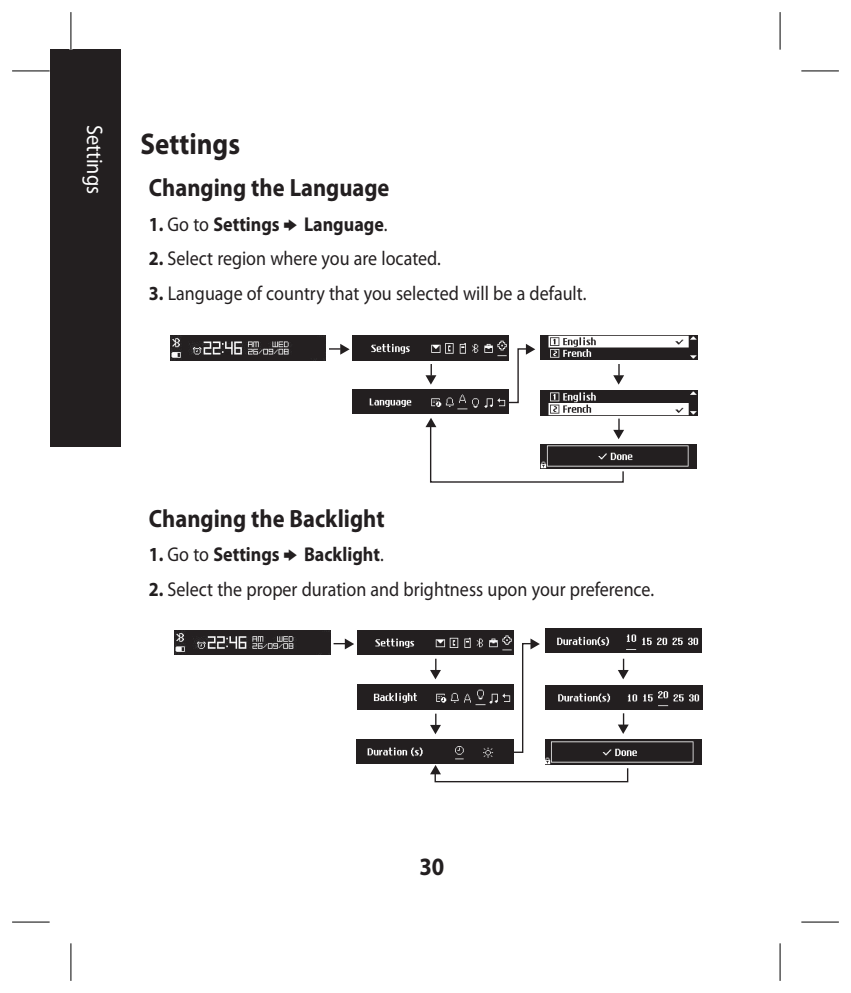
<style>
.page{position:relative;width:851px;height:993px;background:#fff}
.page>*{position:absolute;margin:0;border:0;box-sizing:border-box;transform-origin:0 0}
.t1{font:700 30px "Myriad Pro";color:#231f20;scale:.9 1}
.t2{font:700 25px "Myriad Pro";color:#231f20;scale:.9 1}
.t3{font:22.5px "Myriad Pro";color:#fff;scale:.9 1}
.t4{font:20px "Myriad Pro";color:#231f20;scale:.9 1}
.t5{font:700 20px "Myriad Pro";color:#231f20;scale:.9 1}
.s1{font-weight:400}
.s2{font-family:"Sony PS Arrow";font-weight:400}
.s3{font-weight:700}
</style>
<div class="page">
<div style="left:50px;top:50px;width:70px;height:396px;background:#231f20"></div>
<svg style="left:329px;top:344px;width:20px;height:10px"></svg>
<svg style="left:507px;top:343px;width:28px;height:61px"></svg>
<svg style="left:613px;top:364px;width:11px;height:20px"></svg>
<svg style="left:425px;top:364px;width:11px;height:20px"></svg>
<svg style="left:425px;top:418px;width:199px;height:64px"></svg>
<img style="left:352px;top:335px;width:156px;height:25px">
<img style="left:352px;top:389px;width:156px;height:24px">
<img style="left:540px;top:335px;width:157px;height:25px">
<img style="left:540px;top:390px;width:157px;height:25px">
<img style="left:540px;top:444px;width:156px;height:24px">
<img style="left:171px;top:335px;width:154px;height:25px">
<div style="left:311px;top:337px;width:14px;height:21px;background:#242021"></div>
<div style="left:296px;top:338px;width:15px;height:18px;background:#242021"></div>
<svg style="left:334px;top:638px;width:20px;height:11px"></svg>
<svg style="left:512px;top:638px;width:27px;height:115px"></svg>
<svg style="left:618px;top:659px;width:10px;height:20px"></svg>
<svg style="left:430px;top:659px;width:11px;height:20px"></svg>
<svg style="left:430px;top:714px;width:11px;height:20px"></svg>
<svg style="left:430px;top:764px;width:199px;height:18px"></svg>
<svg style="left:618px;top:713px;width:10px;height:20px"></svg>
<img style="left:357px;top:630px;width:156px;height:24px">
<img style="left:357px;top:684px;width:156px;height:25px">
<img style="left:357px;top:738px;width:156px;height:25px">
<img style="left:545px;top:628px;width:156px;height:24px">
<img style="left:545px;top:685px;width:157px;height:24px">
<img style="left:545px;top:739px;width:156px;height:25px">
<img style="left:175px;top:630px;width:155px;height:24px">
<div style="left:315px;top:632px;width:14px;height:20px;background:#242021"></div>
<div style="left:299px;top:634px;width:18px;height:16px;background:#242021"></div>
<hr style="left:12px;top:70px;width:38px;height:1px;background:#000">
<hr style="left:801px;top:70px;width:37px;height:1px;background:#000">
<hr style="left:12px;top:921px;width:38px;height:1px;background:#000">
<hr style="left:801px;top:921px;width:37px;height:1px;background:#000">
<hr style="left:70px;top:12px;width:1px;height:38px;background:#000">
<hr style="left:70px;top:943px;width:1px;height:37px;background:#000">
<hr style="left:779px;top:12px;width:1px;height:38px;background:#000">
<hr style="left:779px;top:943px;width:1px;height:37px;background:#000">
<p class="t3" style="left:103px;top:125px;width:78px;rotate:90deg">Settings</p>
<h1 class="t1" style="left:140px;top:133px;width:112px">Settings</h1>
<p class="t2" style="left:149px;top:178px;width:269px">Changing the Language</p>
<p class="t5" style="left:149px;top:216px;width:267px">1. <span class="s1">Go to</span> Settings <span class="s2">b</span> Language<span class="s1">.</span></p>
<p class="t4" style="left:149px;top:251px;width:326px"><span class="s3">2.</span> Select region where you are located.</p>
<p class="t4" style="left:149px;top:285px;width:487px"><span class="s3">3.</span> Language of country that you selected will be a default.</p>
<p class="t2" style="left:149px;top:508px;width:263px">Changing the Backlight</p>
<p class="t5" style="left:149px;top:546px;width:262px">1. <span class="s1">Go to</span> Settings <span class="s2">b</span> Backlight<span class="s1">.</span></p>
<p class="t4" style="left:149px;top:581px;width:562px"><span class="s3">2.</span> Select the proper duration and brightness upon your preference.</p>
<p class="t2" style="left:419px;top:856px;width:29px">30</p>
</div>
